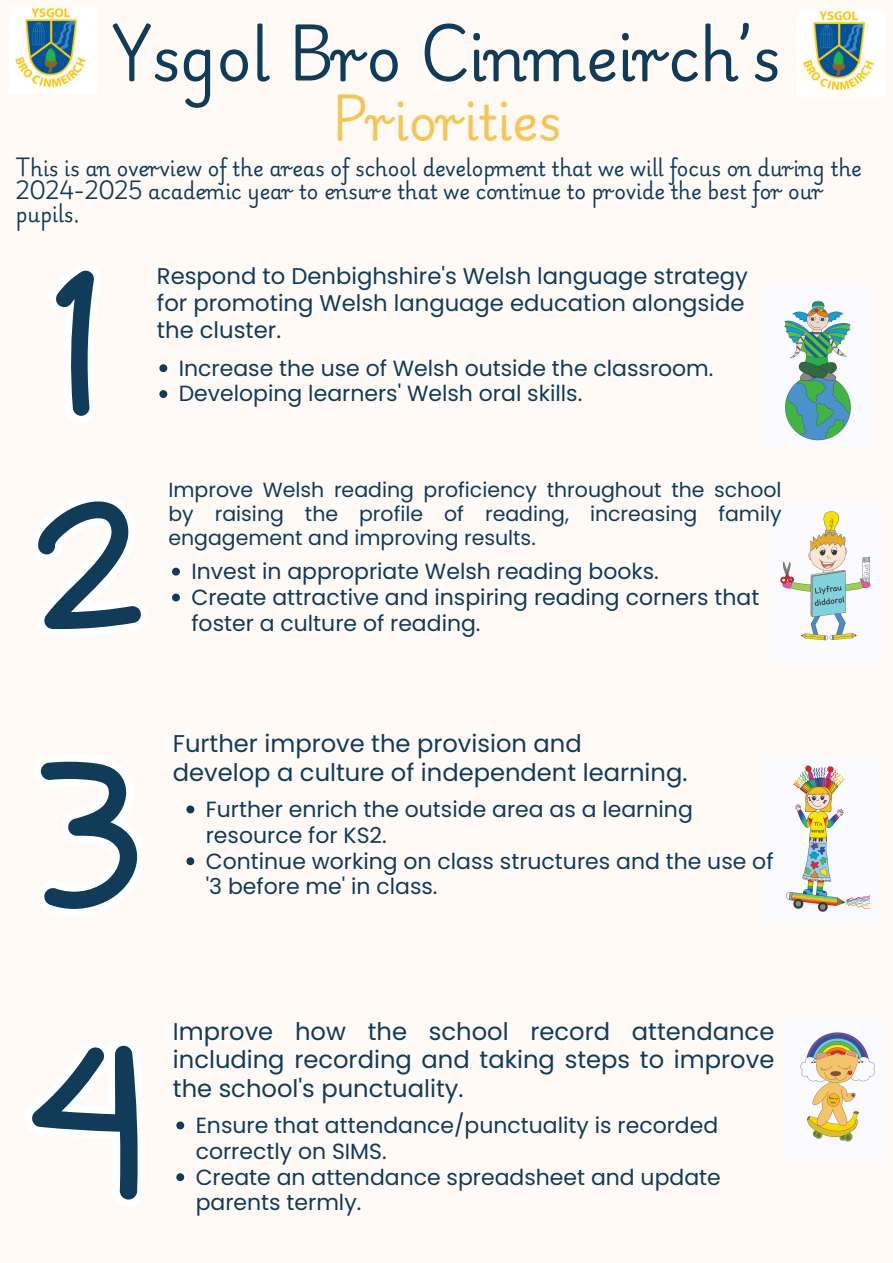
<style>
.page{position:relative;width:893px;height:1263px;background:#fffaf6}
.page>*{position:absolute;margin:0;border:0;box-sizing:border-box;transform-origin:0 0}
.t1{font:59.85px "Playwrite US Modern";color:#103b59}
.t2{font:48.6px "Playwrite US Modern";color:#f4c656}
.t3{font:24.22px/28.7px "Poppins";color:#103b59}
.t4{font:22.73px/27px "Poppins";color:#103b59}
.t5{font:21.98px/25.9px "Poppins";color:#103b59}
.t6{font:20.48px/24.2px "Poppins";color:#103b59;text-align:justify}
.t7{font:19.73px/23.1px "Playwrite US Modern";color:#103b59}
</style>
<div class="page">
<img style="left:800px;top:1032px;width:76px;height:110px">
<img style="left:784px;top:300px;width:67px;height:141px">
<svg style="left:56px;top:270px;width:38px;height:146px"></svg>
<svg style="left:38px;top:501px;width:103px;height:129px"></svg>
<svg style="left:40px;top:761px;width:98px;height:148px"></svg>
<svg style="left:32px;top:1045px;width:106px;height:155px"></svg>
<img style="left:786px;top:765px;width:85px;height:147px">
<img style="left:780px;top:511px;width:91px;height:130px">
<img style="left:803px;top:11px;width:71px;height:80px">
<img style="left:15px;top:8px;width:71px;height:80px">
<svg style="left:159px;top:364px;width:8px;height:8px"></svg>
<svg style="left:159px;top:390px;width:8px;height:8px"></svg>
<svg style="left:172px;top:568px;width:8px;height:7px"></svg>
<svg style="left:172px;top:593px;width:8px;height:8px"></svg>
<svg style="left:186px;top:805px;width:8px;height:8px"></svg>
<svg style="left:186px;top:857px;width:8px;height:8px"></svg>
<svg style="left:176px;top:1121px;width:8px;height:8px"></svg>
<svg style="left:176px;top:1173px;width:8px;height:8px"></svg>
<h1 class="t1" style="left:112px;top:25px;width:669px">Ysgol Bro Cinmeirch’s</h1>
<h2 class="t2" style="left:331px;top:94px;width:231px">Priorities</h2>
<p class="t7" style="left:16px;top:158px;width:847px">This is an overview of the areas of school development that we will focus on during the<br>2024-2025 academic year to ensure that we continue to provide the best for our pupils.</p>
<p class="t4" style="left:157px;top:263px;width:592px">Respond to Denbighshire's Welsh language strategy for promoting Welsh language education alongside the cluster.</p>
<p class="t5" style="left:179px;top:355px;width:536px">Increase the use of Welsh outside the classroom.</p>
<p class="t5" style="left:179px;top:381px;width:405px">Developing learners' Welsh oral skills.</p>
<p class="t6" style="left:168px;top:477px;width:614px">Improve Welsh reading proficiency throughout the school by raising the profile of reading, increasing family engagement and improving results.</p>
<p class="t5" style="left:191px;top:558px;width:469px">Invest in appropriate Welsh reading books.</p>
<h3 class="t5" style="left:191px;top:584px;width:569px">Create attractive and inspiring reading corners that foster a culture of reading.</h3>
<p class="t3" style="left:173px;top:730px;width:516px">Further improve the provision and<br>develop a culture of independent learning.</p>
<p class="t5" style="left:206px;top:796px;width:488px">Further enrich the outside area as a learning resource for KS2.</p>
<p class="t5" style="left:206px;top:848px;width:569px">Continue working on class structures and the use of '3 before me' in class.</p>
<p class="t3" style="left:173px;top:1017px;width:603px;text-align:justify">Improve how the school record attendance including recording and taking steps to improve the school's punctuality.</p>
<p class="t5" style="left:196px;top:1112px;width:524px">Ensure that attendance/punctuality is recorded correctly on SIMS.</p>
<p class="t5" style="left:196px;top:1164px;width:526px">Create an attendance spreadsheet and update parents termly.</p>
</div>
